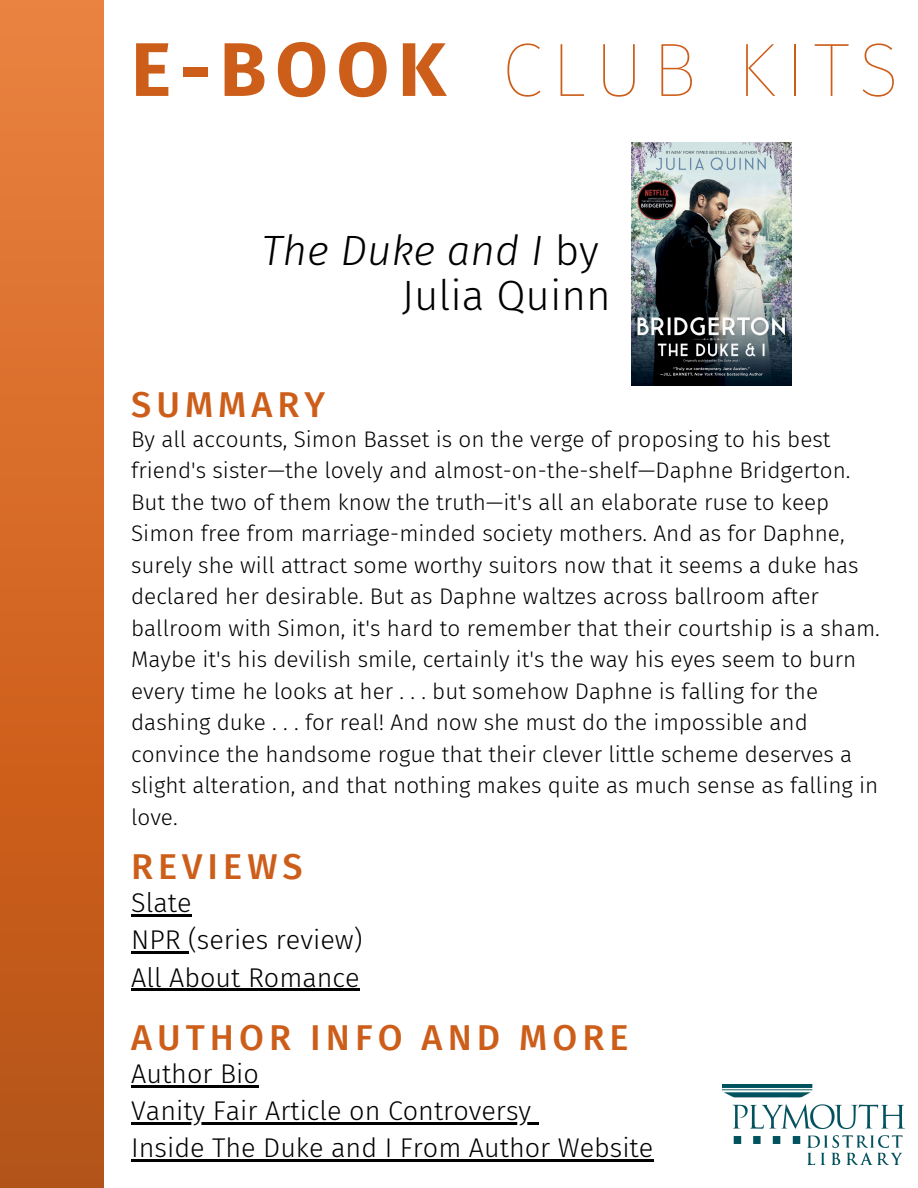
<style>
.page{position:relative;width:918px;height:1188px;background:#fff}
.page>*{position:absolute;margin:0;border:0;box-sizing:border-box;transform-origin:0 0}
.t1{font:100 75.9px "Fira Sans";letter-spacing:.115em;color:#cd5e1a}
.t2{font:700 75.9px "Fira Sans";color:#cd5e1a}
.t3{font:italic 300 42.3px "Fira Sans";color:#000}
.t4{font:300 42.3px "Fira Sans";color:#000}
.t5{font:500 36px "Fira Sans";letter-spacing:.14em;color:#cd5e1a}
.t6{font:300 27px "Fira Sans";color:#000}
.t7{font:300 22.5px/31.5px "Fira Sans";color:#000}
.s1{font-style:normal}
</style>
<div class="page">
<div style="left:0;top:0;width:103px;height:1188px;background:linear-gradient(to bottom,#ed813d,#b85011)"></div>
<img style="left:722px;top:1085px;width:183px;height:80px">
<img style="left:631px;top:142px;width:161px;height:243px">
<hr style="left:131px;top:915px;width:61px;height:2px;background:#000">
<hr style="left:131px;top:952px;width:57px;height:2px;background:#000">
<hr style="left:131px;top:989px;width:229px;height:2px;background:#000">
<hr style="left:131px;top:1085px;width:128px;height:2px;background:#000">
<hr style="left:131px;top:1122px;width:400px;height:2px;background:#000">
<svg style="left:531px;top:1122px;width:8px;height:2px"></svg>
<hr style="left:131px;top:1159px;width:522px;height:3px;background:#000">
<p class="t2" style="left:131px;top:25px;width:316px">E-BOOK</p>
<p class="t1" style="left:502px;top:25px;width:399px">CLUB KITS</p>
<p class="t3" style="left:262px;top:226px;width:339px">The Duke and I <span class="s1">by</span></p>
<p class="t4" style="left:402px;top:270px;width:210px">Julia Quinn</p>
<p class="t5" style="left:131px;top:383px;width:195px">SUMMARY</p>
<p class="t7" style="left:131px;top:424px;width:750px">By all accounts, Simon Basset is on the verge of proposing to his best friend's sister—the lovely and almost-on-the-shelf—Daphne Bridgerton.<br>But the two of them know the truth—it's all an elaborate ruse to keep Simon free from marriage-minded society mothers. And as for Daphne, surely she will attract some worthy suitors now that it seems a duke has declared her desirable. But as Daphne waltzes across ballroom after ballroom with Simon, it's hard to remember that their courtship is a sham.<br>Maybe it's his devilish smile, certainly it's the way his eyes seem to burn every time he looks at her . . . but somehow Daphne is falling for the dashing duke . . . for real! And now she must do the impossible and convince the handsome rogue that their clever little scheme deserves a slight alteration, and that nothing makes quite as much sense as falling in love.</p>
<p class="t5" style="left:131px;top:846px;width:173px">REVIEWS</p>
<p class="t6" style="left:131px;top:887px;width:62px">Slate</p>
<p class="t6" style="left:131px;top:924px;width:233px">NPR (series review)</p>
<p class="t6" style="left:131px;top:961px;width:230px">All About Romance</p>
<p class="t5" style="left:131px;top:1016px;width:499px">AUTHOR INFO AND MORE</p>
<p class="t6" style="left:131px;top:1058px;width:129px">Author Bio</p>
<p class="t6" style="left:131px;top:1095px;width:402px">Vanity Fair Article on Controversy</p>
<p class="t6" style="left:131px;top:1132px;width:524px">Inside The Duke and I From Author Website</p>
</div>
